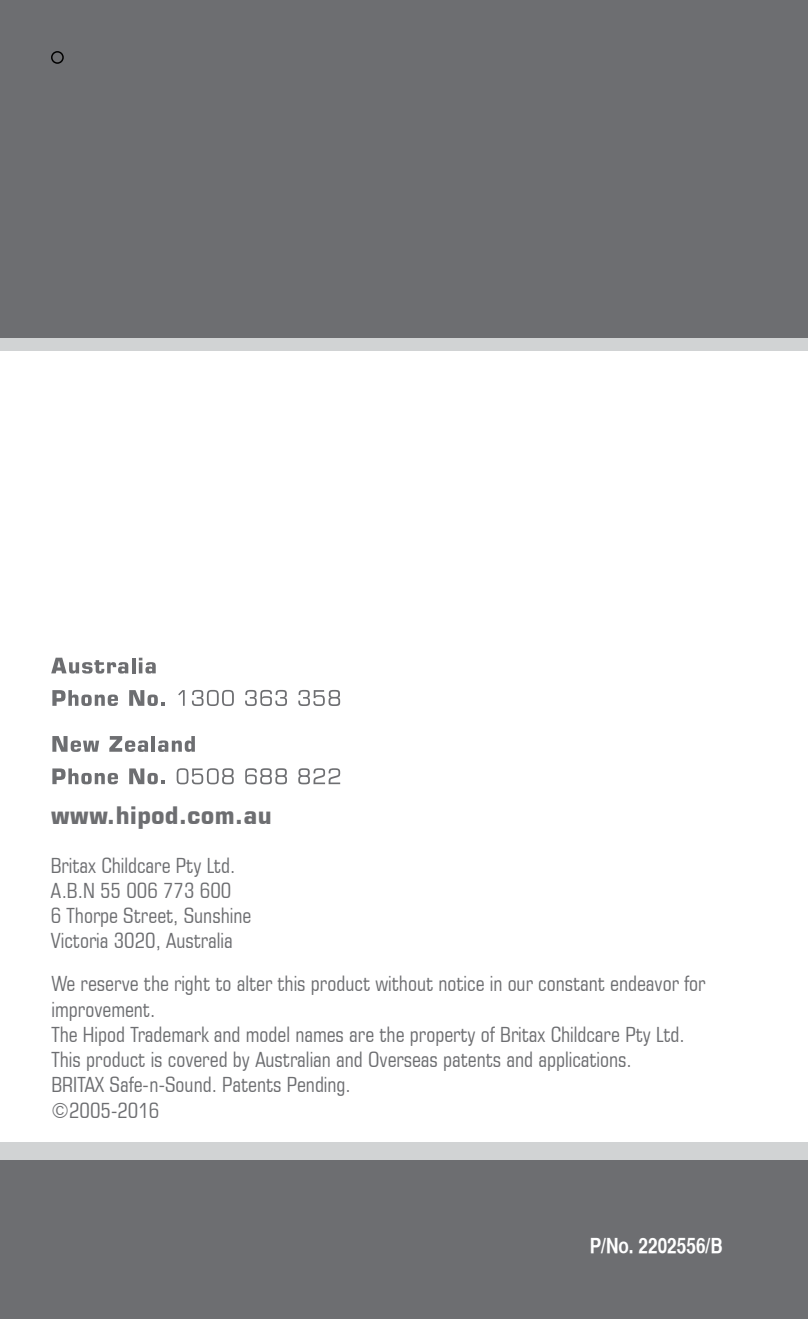
<style>
.page{position:relative;width:808px;height:1319px;background:#fff}
.page>*{position:absolute;margin:0;border:0;box-sizing:border-box;transform-origin:0 0}
.t1{font:700 24px "Square 721 BT";color:#6d6e71}
.t2{font:condensed 21px/25.2px "Square 721 BT";color:#6d6e71}
.t3{font:21px "Helvetica CY Bold";color:#fff}
</style>
<div class="page">
<div style="left:0;top:0;width:808px;height:339px;background:#6d6e71"></div>
<div style="left:0;top:338px;width:808px;height:13px;background:#d1d3d4"></div>
<div style="left:0;top:1142px;width:808px;height:17px;background:#d1d3d4"></div>
<div style="left:0;top:1160px;width:808px;height:158px;background:#6d6e71"></div>
<svg style="left:51px;top:657px;width:77px;height:16px"></svg>
<hr style="left:132px;top:657px;width:3px;height:16px;background:#6d6e71">
<svg style="left:139px;top:657px;width:17px;height:16px"></svg>
<svg style="left:52px;top:690px;width:66px;height:15px"></svg>
<svg style="left:129px;top:690px;width:36px;height:15px"></svg>
<svg style="left:178px;top:690px;width:7px;height:15px"></svg>
<svg style="left:192px;top:689px;width:42px;height:17px"></svg>
<svg style="left:245px;top:689px;width:42px;height:17px"></svg>
<svg style="left:298px;top:689px;width:42px;height:17px"></svg>
<svg style="left:52px;top:736px;width:47px;height:15px"></svg>
<svg style="left:109px;top:736px;width:39px;height:15px"></svg>
<hr style="left:152px;top:736px;width:3px;height:15px;background:#6d6e71">
<svg style="left:158px;top:736px;width:37px;height:15px"></svg>
<svg style="left:52px;top:768px;width:66px;height:16px"></svg>
<svg style="left:129px;top:768px;width:36px;height:16px"></svg>
<svg style="left:177px;top:768px;width:57px;height:16px"></svg>
<svg style="left:245px;top:768px;width:42px;height:16px"></svg>
<svg style="left:298px;top:768px;width:42px;height:16px"></svg>
<div style="left:51px;top:51px;width:13px;height:13px;border:2px solid #000;border-radius:50%"></div>
<p class="t1" style="left:51px;top:800px;width:222px">www.hipod.com.au</p>
<p class="t2" style="left:51px;top:852px;width:202px">Britax Childcare Pty Ltd.<br>A.B.N 55 006 773 600<br>6 Thorpe Street, Sunshine<br>Victoria 3020, Australia</p>
<p class="t2" style="left:52px;top:971px;width:655px">We reserve the right to alter this product without notice in our constant endeavor for improvement.<br>The Hipod Trademark and model names are the property of Britax Childcare Pty Ltd.<br>This product is covered by Australian and Overseas patents and applications.<br>BRITAX Safe-n-Sound. Patents Pending.<br>©2005-2016</p>
<p class="t3" style="left:590px;top:1232px;width:135px">P/No. 2202556/B</p>
</div>
